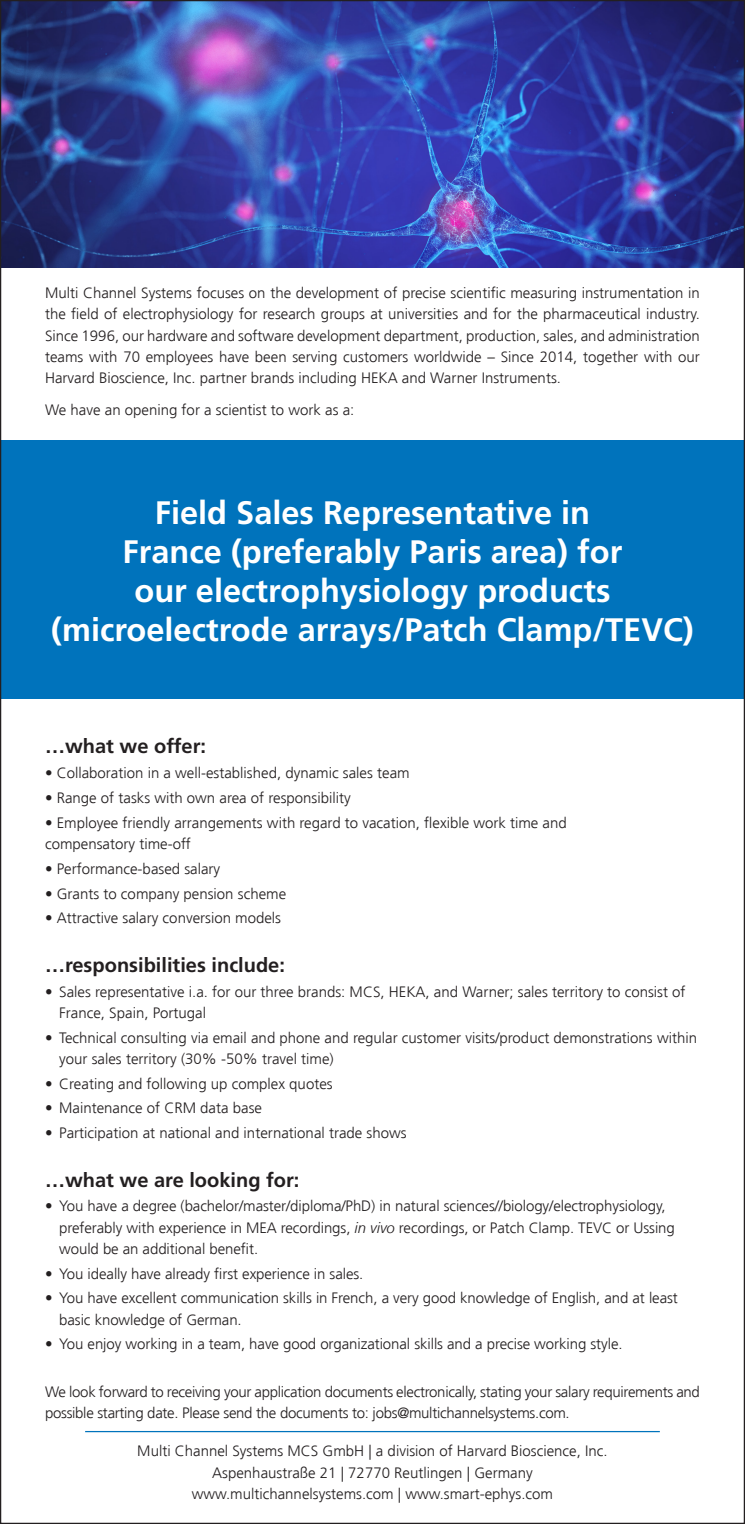
<style>
.page{position:relative;width:745px;height:1524px;background:#fff}
.page>*{position:absolute;margin:0;border:0;box-sizing:border-box;transform-origin:0 0}
.t1{font:700 32.5px/39px "Frutiger";color:#fff;text-align:center}
.t2{font:700 20px "Frutiger";color:#231f20}
.t3{font:300 15px/21.2px "Frutiger";color:#231f20}
.t4{font:300 15px/21.2px "Frutiger";letter-spacing:-.02em;color:#231f20}
.s1{font-weight:700}
.s2{font-style:italic}
</style>
<div class="page">
<div style="left:0;top:441px;width:744px;height:258px;background:#0073bc"></div>
<hr style="left:85px;top:1431px;width:574px;height:1px;background:#0073bc">
<img style="left:2px;top:2px;width:740px;height:265px">
<p class="t3" style="left:45px;top:282px;width:656px;text-align:justify">Multi Channel Systems focuses on the development of precise scientific measuring instrumentation in the field of electrophysiology for research groups at universities and for the pharmaceutical industry.<br>Since 1996, our hardware and software development department, production, sales, and administration teams with 70 employees have been serving customers worldwide – Since 2014, together with our Harvard Bioscience, Inc. partner brands including HEKA and Warner Instruments.</p>
<p class="t3" style="left:45px;top:399px;width:310px">We have an opening for a scientist to work as a:</p>
<p class="t1" style="left:51px;top:493px;width:643px">Field Sales Representative in<br>France (preferably Paris area) for<br>our electrophysiology products (microelectrode arrays/Patch Clamp/TEVC)</p>
<p class="t2" style="left:45px;top:735px;width:162px">…what we offer:</p>
<p class="t3" style="left:45px;top:762px;width:366px"><span class="s1">•</span> Collaboration in a well-established, dynamic sales team</p>
<p class="t3" style="left:45px;top:787px;width:307px">• Range of tasks with own area of responsibility</p>
<p class="t3" style="left:45px;top:812px;width:523px">• Employee friendly arrangements with regard to vacation, flexible work time and compensatory time-off</p>
<p class="t3" style="left:45px;top:858px;width:176px">• Performance-based salary</p>
<p class="t3" style="left:45px;top:883px;width:242px">• Grants to company pension scheme</p>
<p class="t3" style="left:45px;top:908px;width:237px">• Attractive salary conversion models</p>
<p class="t2" style="left:45px;top:953px;width:241px">…responsibilities include:</p>
<p class="t3" style="left:59px;top:981px;width:627px;text-indent:-14px">• Sales representative i.a. for our three brands: MCS, HEKA, and Warner; sales territory to consist of<br>France, Spain, Portugal</p>
<p class="t3" style="left:59px;top:1027px;width:639px;text-indent:-14px">• Technical consulting via email and phone and regular customer visits/product demonstrations within your sales territory (30% -50% travel time)</p>
<p class="t3" style="left:45px;top:1073px;width:289px">• Creating and following up complex quotes</p>
<p class="t3" style="left:45px;top:1098px;width:218px">• Maintenance of CRM data base</p>
<p class="t3" style="left:45px;top:1122px;width:363px">• Participation at national and international trade shows</p>
<p class="t2" style="left:45px;top:1168px;width:256px">…what we are looking for:</p>
<p class="t3" style="left:59px;top:1195px;width:616px;text-indent:-14px">• You have a degree (bachelor/master/diploma/PhD) in natural sciences//biology/electrophysiology, preferably with experience in MEA recordings, <span class="s2">in vivo</span> recordings, or Patch Clamp. TEVC or Ussing would be an additional benefit.</p>
<p class="t3" style="left:45px;top:1263px;width:320px">• You ideally have already first experience in sales.</p>
<p class="t3" style="left:59px;top:1288px;width:619px;text-indent:-14px">• You have excellent communication skills in French, a very good knowledge of English, and at least basic knowledge of German.</p>
<p class="t3" style="left:45px;top:1334px;width:578px">• You enjoy working in a team, have good organizational skills and a precise working style.</p>
<p class="t4" style="left:45px;top:1381px;width:656px">We look forward to receiving your application documents electronically, stating your salary requirements and possible starting date. Please send the documents to: jobs@multichannelsystems.com.</p>
<p class="t3" style="left:137px;top:1440px;width:471px">Multi Channel Systems MCS GmbH | a division of Harvard Bioscience, Inc.</p>
<p class="t3" style="left:212px;top:1462px;width:322px">Aspenhaustraße 21 | 72770 Reutlingen | Germany</p>
<p class="t3" style="left:192px;top:1484px;width:362px">www.multichannelsystems.com | www.smart-ephys.com</p>
</div>
